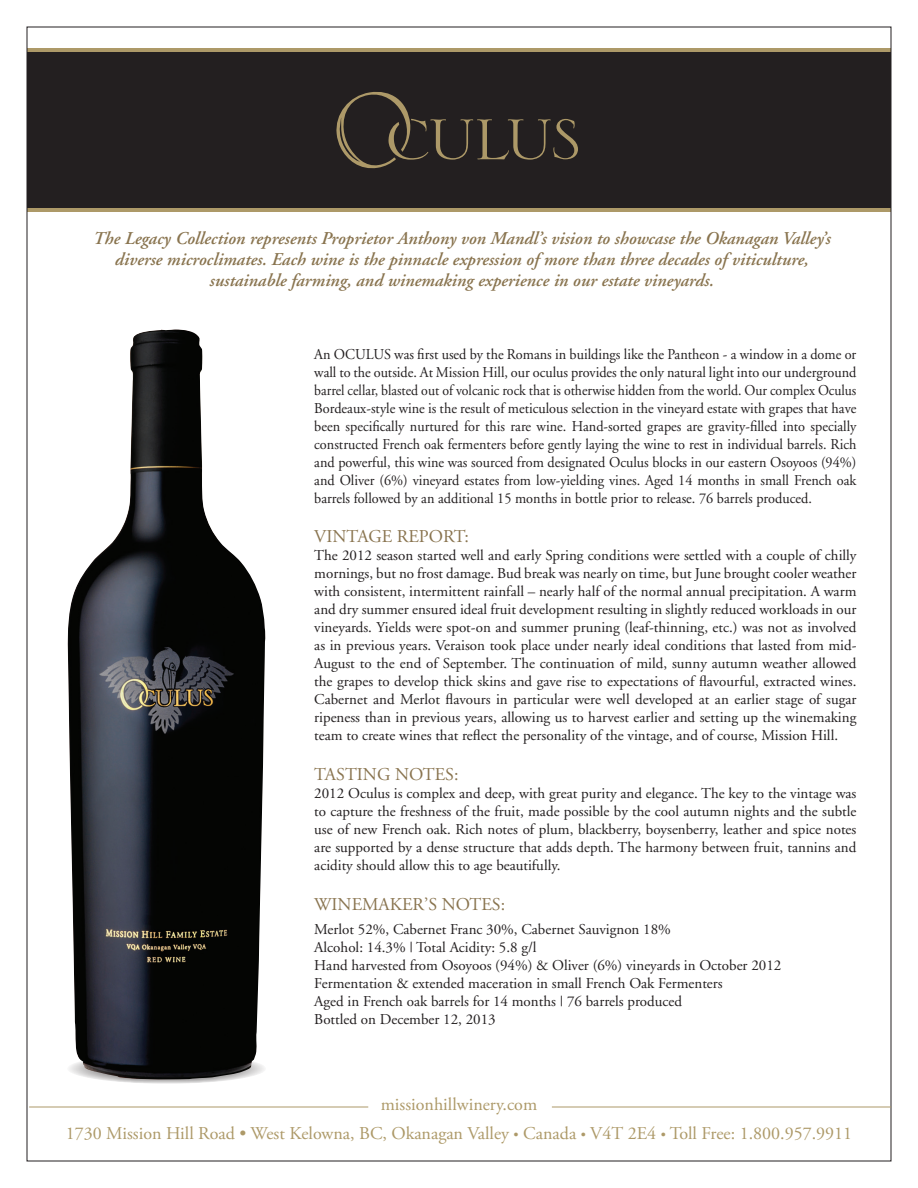
<style>
.page{position:relative;width:918px;height:1188px;background:#fff}
.page>*{position:absolute;margin:0;border:0;box-sizing:border-box;transform-origin:0 0}
.t1{font:italic 600 18px/21px "Adobe Garamond";color:#89744f;text-align:center}
.t2{font:18px "Adobe Garamond Pro";color:#ad9968}
.t3{font:18px "Adobe Garamond";color:#89744f}
.t4{font:15px/18px "Adobe Garamond";color:#231f20;text-align:justify}
.t5{font:15px/18px "Adobe Garamond";color:#231f20;text-align:justify;scale:.95 1}
.s1{font-size:13.5px}
</style>
<div class="page">
<svg style="left:67px;top:1054px;width:199px;height:30px"></svg>
<img style="left:67px;top:329px;width:199px;height:750px">
<div style="left:27px;top:51px;width:864px;height:158px;background:#231f20"></div>
<hr style="left:27px;top:208px;width:864px;height:4px;background:#ad9968">
<hr style="left:27px;top:48px;width:864px;height:3px;background:#ad9968">
<svg style="left:336px;top:91px;width:242px;height:78px"></svg>
<hr style="left:29px;top:1107px;width:339px;height:1px;background:#ad9968">
<hr style="left:552px;top:1107px;width:339px;height:1px;background:#ad9968">
<p class="t1" style="left:92px;top:228px;width:739px">The Legacy Collection represents Proprietor Anthony von Mandl’s vision to showcase the Okanagan Valley’s diverse microclimates. Each wine is the pinnacle expression of more than three decades of viticulture, sustainable farming, and winemaking experience in our estate vineyards.</p>
<p class="t5" style="left:314px;top:345px;width:572px">An OCULUS was first used by the Romans in buildings like the Pantheon - a window in a dome or wall to the outside. At Mission Hill, our oculus provides the only natural light into our underground barrel cellar, blasted out of volcanic rock that is otherwise hidden from the world. Our complex Oculus Bordeaux-style wine is the result of meticulous selection in the vineyard estate with grapes that have been specifically nurtured for this rare wine. Hand-sorted grapes are gravity-filled into specially constructed French oak fermenters before gently laying the wine to rest in individual barrels. Rich and powerful, this wine was sourced from designated Oculus blocks in our eastern Osoyoos (94%) and Oliver (6%) vineyard estates from low-yielding vines. Aged 14 months in small French oak barrels followed by an additional 15 months in bottle prior to release. 76 barrels produced.</p>
<p class="t3" style="left:314px;top:527px;width:156px">VINTAGE REPORT:</p>
<p class="t4" style="left:314px;top:547px;width:544px">The 2012 season started well and early Spring conditions were settled with a couple of chilly mornings, but no frost damage. Bud break was nearly on time, but June brought cooler weather with consistent, intermittent rainfall – nearly half of the normal annual precipitation. A warm and dry summer ensured ideal fruit development resulting in slightly reduced workloads in our vineyards. Yields were spot-on and summer pruning (leaf-thinning, etc.) was not as involved as in previous years. Veraison took place under nearly ideal conditions that lasted from mid-August to the end of September. The continuation of mild, sunny autumn weather allowed the grapes to develop thick skins and gave rise to expectations of flavourful, extracted wines.<br>Cabernet and Merlot flavours in particular were well developed at an earlier stage of sugar ripeness than in previous years, allowing us to harvest earlier and setting up the winemaking team to create wines that reflect the personality of the vintage, and of course, Mission Hill.</p>
<p class="t3" style="left:314px;top:765px;width:146px">TASTING NOTES:</p>
<p class="t4" style="left:314px;top:785px;width:544px">2012 Oculus is complex and deep, with great purity and elegance. The key to the vintage was to capture the freshness of the fruit, made possible by the cool autumn nights and the subtle use of new French oak. Rich notes of plum, blackberry, boysenberry, leather and spice notes are supported by a dense structure that adds depth. The harmony between fruit, tannins and acidity should allow this to age beautifully.</p>
<p class="t3" style="left:314px;top:894px;width:192px">WINEMAKER’S NOTES:</p>
<p class="t4" style="left:314px;top:921px;width:358px">Merlot 52%, Cabernet Franc 30%, Cabernet Sauvignon 18%</p>
<p class="t4" style="left:314px;top:939px;width:224px">Alcohol: 14.3% | Total Acidity: 5.8 g/l</p>
<p class="t4" style="left:314px;top:957px;width:469px">Hand harvested from Osoyoos (94%) &amp; Oliver (6%) vineyards in October 2012</p>
<p class="t4" style="left:314px;top:975px;width:410px">Fermentation &amp; extended maceration in small French Oak Fermenters</p>
<p class="t4" style="left:314px;top:993px;width:369px">Aged in French oak barrels for 14 months | 76 barrels produced</p>
<p class="t4" style="left:314px;top:1011px;width:183px">Bottled on December 12, 2013</p>
<p class="t2" style="left:381px;top:1094px;width:158px">missionhillwinery.com</p>
<p class="t2" style="left:66px;top:1122px;width:788px">1730 Mission Hill Road • West Kelowna, BC, Okanagan Valley <span class="s1">•</span> Canada <span class="s1">•</span> V4T 2E4 <span class="s1">•</span> Toll Free: 1.800.957.9911</p>
</div>
